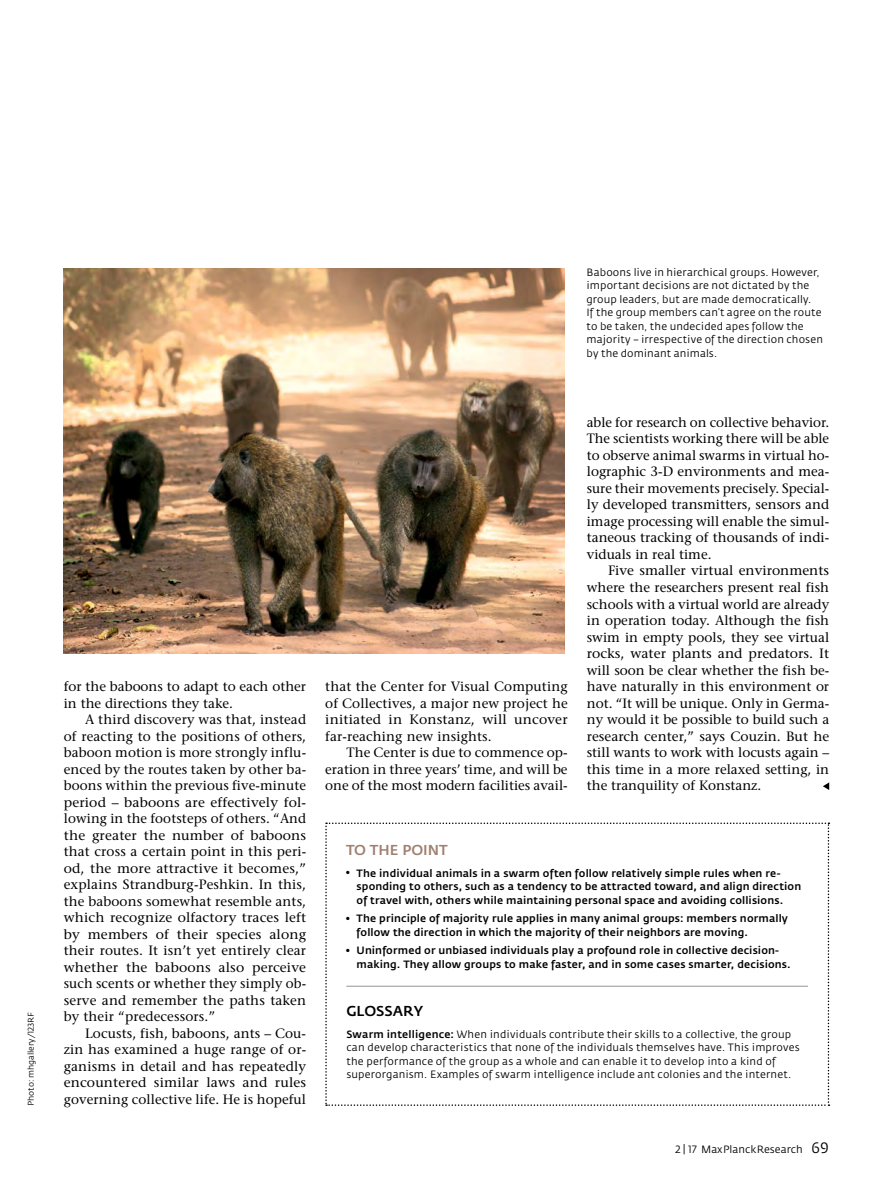
<style>
.page{position:relative;width:893px;height:1191px;background:#fff}
.page>*{position:absolute;margin:0;border:0;box-sizing:border-box;transform-origin:0 0}
.t1{font:500 14.25px "Fedra Sans";color:#a08070}
.t2{font:500 14.25px "Fedra Sans";color:#000}
.t3{font:13.5px/16.5px "Stone Serif";color:#000;text-align:justify}
.t4{font:10.5px/13.5px "Fedra Sans";letter-spacing:.015em;color:#000}
.t5{font:500 10.5px/13.5px "Fedra Sans";letter-spacing:.015em;color:#000}
.t6{font:8.25px "Fedra Sans";color:#000}
.s1{font-family:"Fedra Sans Book SC"}
.s2{font-weight:500}
.s3{font-family:"Fedra Sans Book SC";font-size:15px}
</style>
<div class="page">
<svg style="left:325px;top:822px;width:504px;height:284px"></svg>
<hr style="left:346px;top:986px;width:462px;height:1px;background:#939598">
<svg style="left:823px;top:782px;width:6px;height:8px"></svg>
<img style="left:64px;top:269px;width:500px;height:385px">
<p class="t6" style="left:27px;top:1106px;width:95px;rotate:-90deg">Photo: mhgallery/<span class="s1">123RF</span></p>
<p class="t4" style="left:587px;top:265px;width:238px">Baboons live in hierarchical groups. However, important decisions are not dictated by the group leaders, but are made democratically.<br>If the group members can’t agree on the route to be taken, the undecided apes follow the majority – irrespective of the direction chosen by the dominant animals.</p>
<p class="t3" style="left:64px;top:678px;width:244px">for the baboons to adapt to each other in the directions they take.</p>
<p class="t3" style="left:64px;top:711px;width:244px;text-indent:21px">A third discovery was that, instead of reacting to the positions of others, baboon motion is more strongly influ&shy;enced by the routes taken by other ba&shy;boons within the previous five-minute period – baboons are effectively fol&shy;lowing in the footsteps of others. “And the greater the number of baboons that cross a certain point in this peri&shy;od, the more attractive it becomes,” explains Strandburg-Peshkin. In this, the baboons somewhat resemble ants, which recognize olfactory traces left by members of their species along their routes. It isn’t yet entirely clear whether the baboons also perceive such scents or whether they simply ob&shy;serve and remember the paths taken by their “predecessors.”</p>
<p class="t3" style="left:64px;top:1024px;width:244px;text-indent:21px">Locusts, fish, baboons, ants – Cou&shy;zin has examined a huge range of or&shy;ganisms in detail and has repeatedly encountered similar laws and rules governing collective life. He is hopeful</p>
<p class="t3" style="left:325px;top:678px;width:244px">that the Center for Visual Computing of Collectives, a major new project he initiated in Konstanz, will uncover far-reaching new insights.</p>
<p class="t3" style="left:325px;top:744px;width:244px;text-indent:21px">The Center is due to commence op&shy;eration in three years’ time, and will be one of the most modern facilities avail-</p>
<p class="t3" style="left:587px;top:414px;width:244px">able for research on collective behavior.<br>The scientists working there will be able to observe animal swarms in virtual ho&shy;lographic 3-D environments and mea&shy;sure their movements precisely. Special&shy;ly developed transmitters, sensors and image processing will enable the simul&shy;taneous tracking of thousands of indi&shy;viduals in real time.</p>
<p class="t3" style="left:587px;top:562px;width:244px;text-indent:21px">Five smaller virtual environments where the researchers present real fish schools with a virtual world are already in operation today. Although the fish swim in empty pools, they see virtual rocks, water plants and predators. It will soon be clear whether the fish be&shy;have naturally in this environment or not. “It will be unique. Only in Germa&shy;ny would it be possible to build such a research center,” says Couzin. But he still wants to work with locusts again – this time in a more relaxed setting, in the tranquility of Konstanz.</p>
<p class="t1" style="left:346px;top:841px;width:103px">TO THE POINT</p>
<p class="t5" style="left:357px;top:866px;width:446px;text-indent:-10px">● The individual animals in a swarm often follow relatively simple rules when re&shy;sponding to others, such as a tendency to be attracted toward, and align direction of travel with, others while maintaining personal space and avoiding collisions.</p>
<p class="t5" style="left:357px;top:912px;width:433px;text-indent:-10px">● The principle of majority rule applies in many animal groups: members normally follow the direction in which the majority of their neighbors are moving.</p>
<p class="t5" style="left:357px;top:944px;width:436px;text-indent:-10px">● Uninformed or unbiased individuals play a profound role in collective decision&shy;making. They allow groups to make faster, and in some cases smarter, decisions.</p>
<p class="t2" style="left:346px;top:1003px;width:78px">GLOSSARY</p>
<p class="t4" style="left:346px;top:1027px;width:455px"><span class="s2">Swarm intelligence:</span> When individuals contribute their skills to a collective, the group can develop characteristics that none of the individuals themselves have. This improves the performance of the group as a whole and can enable it to develop into a kind of superorganism. Examples of swarm intelligence include ant colonies and the internet.</p>
<p class="t4" style="left:675px;top:1143px;width:155px"><span class="s1">2 | 17</span> MaxPlanckResearch <span class="s3">69</span></p>
</div>
